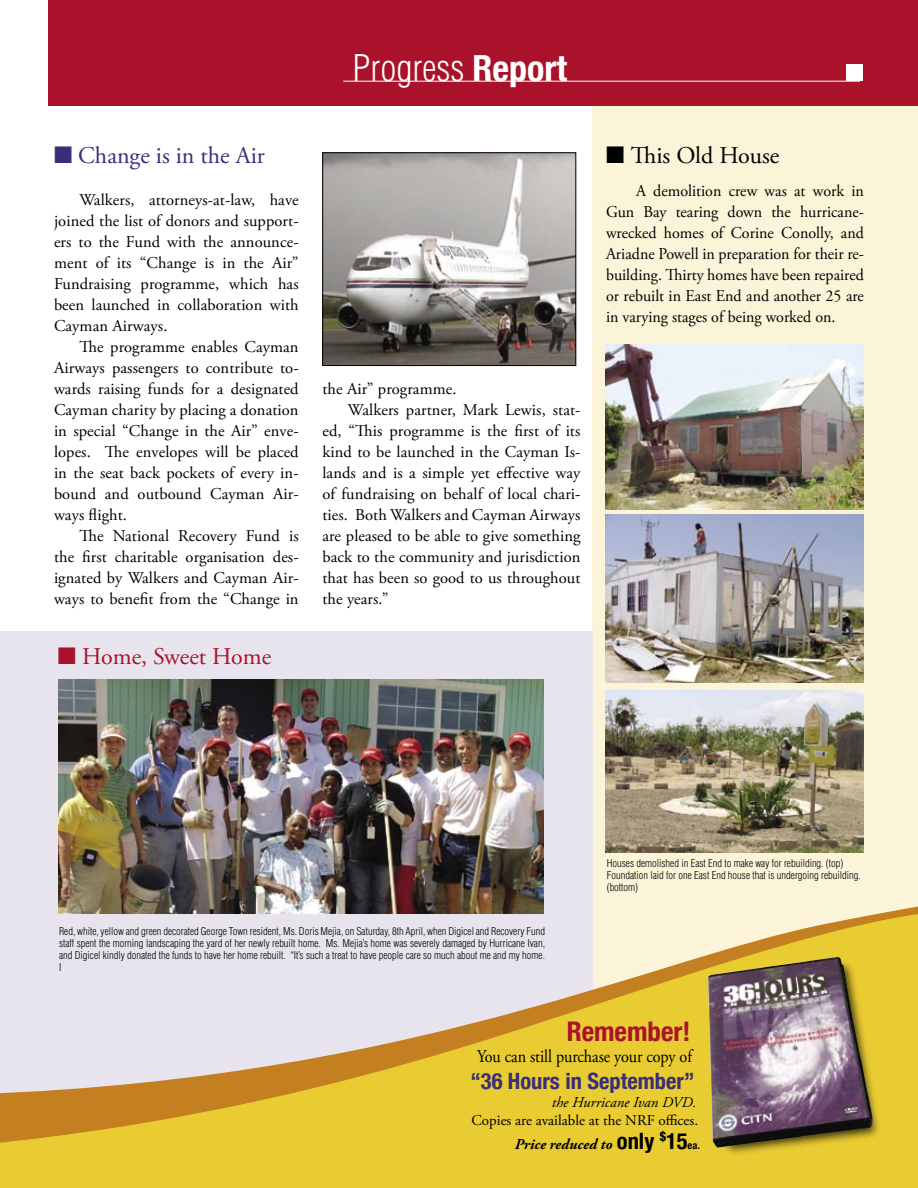
<style>
.page{position:relative;width:918px;height:1188px;background:#fff}
.page>*{position:absolute;margin:0;border:0;box-sizing:border-box;transform-origin:0 0}
.t1{font:300 condensed 36px "Helvetica";color:#fff}
.Sub_Head{font:700 condensed 27px "Helvetica Neue";color:#a9122a}
.t2{font:24px "Adobe Garamond Pro";color:#392e7a}
.t3{font:24px "Adobe Garamond Pro";color:#a9122a}
.t4{font:24px "Adobe Garamond Pro";color:#000}
.Body_Copy{font:700 condensed 22.5px "Helvetica Neue";color:#392e7a}
.Body_Copy-2{font:18px "Adobe Garamond Pro";letter-spacing:-.005em;color:#000;scale:.9 1}
.t5{font:16.5px/21px "Adobe Garamond Pro";letter-spacing:.005em;color:#000;text-align:justify}
.Body_Copy-3{font:15px "Adobe Garamond Pro";color:#000}
.Body_Copy-4{font:italic 700 15px "Adobe Garamond Pro";color:#000}
.Body_Copy-5{font:italic 15px "Adobe Garamond Pro";color:#000}
.t6{font:300 condensed 10.5px/12px "Helvetica";color:#000;text-align:justify}
.s1{font-family:"Helvetica Neue";font-weight:700}
.s2{font-family:"Helvetica Neue";font-style:normal;font-stretch:condensed;font-size:22.5px}
.s3{font-family:"Helvetica Neue";font-style:normal;font-stretch:condensed;font-size:10.5px}
</style>
<div class="page">
<div style="left:592px;top:105px;width:326px;height:935px;background:#fbf4d8"></div>
<div style="left:48px;top:0;width:870px;height:106px;background:#a9122a"></div>
<div style="left:0;top:631px;width:592px;height:503px;background:#e8e4ee"></div>
<svg style="left:0;top:911px;width:918px;height:277px"></svg>
<hr style="left:343px;top:81px;width:517px;height:1px;background:#fff">
<img style="left:606px;top:345px;width:257px;height:164px">
<img style="left:606px;top:515px;width:257px;height:167px">
<img style="left:606px;top:690px;width:257px;height:162px">
<img style="left:59px;top:680px;width:485px;height:234px">
<div style="left:847px;top:65px;width:16px;height:16px;background:#fff"></div>
<img style="left:325px;top:155px;width:249px;height:209px">
<div style="left:323px;top:153px;width:253px;height:213px;border:1px solid #000"></div>
<div style="left:713px;top:959px;width:170px;height:198px;background:#000;opacity:.75"></div>
<img style="left:708px;top:957px;width:165px;height:191px">
<p class="t2" style="left:54px;top:141px;width:212px">■ Change is in the Air</p>
<p class="t5" style="left:54px;top:190px;width:246px;text-indent:26px">Walkers, attorneys-at-law, have joined the list of donors and support&shy;ers to the Fund with the announce&shy;ment of its “Change is in the Air” Fundraising programme, which has been launched in collaboration with Cayman Airways.</p>
<p class="t5" style="left:54px;top:337px;width:246px;text-indent:25px">The programme enables Cayman Airways passengers to contribute to&shy;wards raising funds for a designated Cayman charity by placing a donation in special “Change in the Air” enve&shy;lopes. The envelopes will be placed in the seat back pockets of every in&shy;bound and outbound Cayman Air&shy;ways flight.</p>
<p class="t5" style="left:54px;top:526px;width:246px;text-indent:25px">The National Recovery Fund is the first charitable organisation des&shy;ignated by Walkers and Cayman Air&shy;ways to benefit from the “Change in</p>
<p class="t3" style="left:58px;top:642px;width:215px">■ Home, Sweet Home</p>
<p class="t1" style="left:352px;top:45px;width:216px">Progress <span class="s1">Report</span></p>
<p class="t5" style="left:322px;top:379px;width:136px">the Air” programme.</p>
<p class="t5" style="left:322px;top:400px;width:260px;text-indent:25px">Walkers partner, Mark Lewis, stat&shy;ed, “This programme is the first of its kind to be launched in the Cayman Is&shy;lands and is a simple yet effective way of fundraising on behalf of local chari&shy;ties. Both Walkers and Cayman Airways are pleased to be able to give something back to the community and jurisdiction that has been so good to us throughout the years.”</p>
<p class="t4" style="left:606px;top:141px;width:175px">■ This Old House</p>
<p class="t5" style="left:606px;top:181px;width:260px;text-indent:30px">A demolition crew was at work in Gun Bay tearing down the hurricane&shy;wrecked homes of Corine Conolly, and Ariadne Powell in preparation for their re&shy;building. Thirty homes have been repaired or rebuilt in East End and another 25 are in varying stages of being worked on.</p>
<p class="t6" style="left:59px;top:925px;width:488px">Red, white, yellow and green decorated George Town resident, Ms. Doris Mejia, on Saturday, 8th April, when Digicel and Recovery Fund staff spent the morning landscaping the yard of her newly rebuilt home. Ms. Mejia’s home was severely damaged by Hurricane Ivan, and Digicel kindly donated the funds to have her home rebuilt. “It’s such a treat to have people care so much about me and my home.<br>I</p>
<p class="t6" style="left:607px;top:857px;width:256px;text-align:left">Houses demolished in East End to make way for rebuilding. (top)<br>Foundation laid for one East End house that is undergoing rebuilding. (bottom)</p>
<p class="Sub_Head" style="left:567px;top:1015px;width:125px">Remember!</p>
<p class="Body_Copy-2" style="left:477px;top:1045px;width:240px">You can still purchase your copy of</p>
<p class="Body_Copy" style="left:471px;top:1067px;width:225px">“36 Hours in September”</p>
<p class="Body_Copy-5" style="left:552px;top:1093px;width:146px">the Hurricane Ivan DVD.</p>
<p class="Body_Copy-3" style="left:472px;top:1111px;width:228px">Copies are available at the NRF offices.</p>
<p class="Body_Copy-4" style="left:515px;top:1136px;width:187px">Price reduced to <span class="s2">only</span> <sup>$</sup><span class="s2">15</span><span class="s3">ea.</span></p>
</div>
